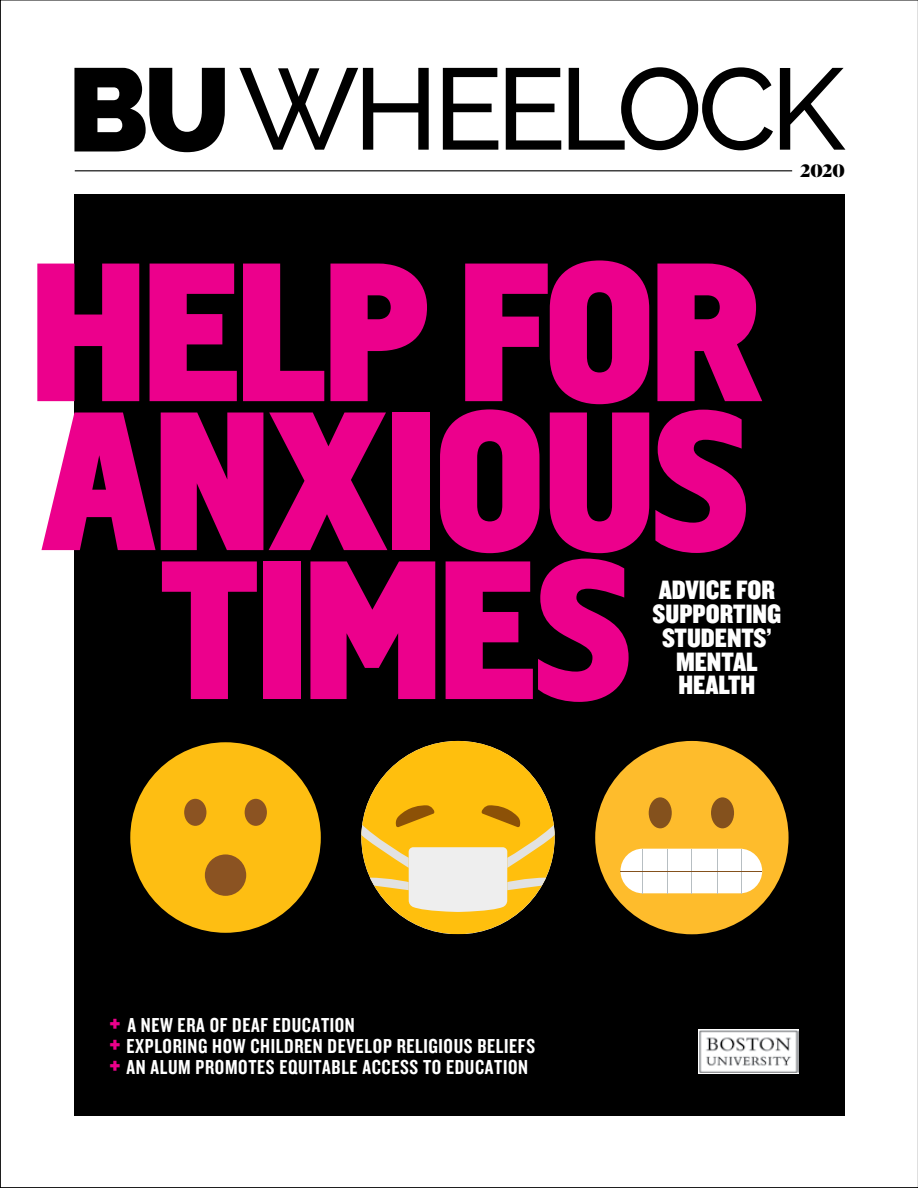
<style>
.page{position:relative;width:918px;height:1188px;background:#fff}
.page>*{position:absolute;margin:0;border:0;box-sizing:border-box;transform-origin:0 0}
.t1{font:700 206.25px/148.9px "Megaphone";color:#ec008c;text-align:center}
.t2{font:500 115.2px "Raleway";letter-spacing:-.055em;color:#000}
.t3{font:45px "Knockout 67 Full Bantamwt";color:#ec008c}
.t4{font:27.6px/23.9px "Knockout 70 Full Welterwt";color:#fff;text-align:center}
.t5{font:21px/21px "Knockout 49 Liteweight";letter-spacing:.03em;color:#fff}
.t6{font:900 18px "Tiempos Fine";color:#000}
.s1{font-weight:800;font-size:117.9px}
.s2{font-family:"Knockout 67 Full Bantamwt";font-size:45px;color:#ec008c}
</style>
<div class="page">
<hr style="left:75px;top:170px;width:717px;height:1px;background:#000">
<div style="left:74px;top:195px;width:770px;height:921px;background:#000"></div>
<img style="left:699px;top:1029px;width:99px;height:45px">
<svg style="left:595px;top:741px;width:194px;height:193px"></svg>
<div style="left:649px;top:797px;width:23px;height:31px;background:#84511d;border-radius:50%"></div>
<div style="left:711px;top:797px;width:23px;height:31px;background:#84511d;border-radius:50%"></div>
<div style="left:621px;top:849px;width:141px;height:44px;background:#fff;border-radius:22px"></div>
<hr style="left:643px;top:849px;width:1px;height:44px;background:#b7bec2">
<hr style="left:667px;top:849px;width:1px;height:44px;background:#b7bec2">
<hr style="left:692px;top:849px;width:1px;height:44px;background:#b7bec2">
<hr style="left:717px;top:849px;width:1px;height:44px;background:#b7bec2">
<hr style="left:742px;top:849px;width:1px;height:44px;background:#b7bec2">
<hr style="left:621px;top:871px;width:141px;height:1px;background:#84511d">
<div style="left:361px;top:741px;width:194px;height:193px;background:#ffbf0d;border-radius:50%"></div>
<svg style="left:361px;top:805px;width:194px;height:107px"></svg>
<svg style="left:130px;top:742px;width:191px;height:191px"></svg>
<div style="left:184px;top:799px;width:22px;height:27px;background:#8b5322;border-radius:50%"></div>
<div style="left:245px;top:799px;width:22px;height:27px;background:#8b5322;border-radius:50%"></div>
<div style="left:205px;top:854px;width:41px;height:42px;background:#8b5322;border-radius:50%"></div>
<h2 class="t2" style="left:67px;top:43px;width:779px"><span class="s1">BU</span>WHEELOCK</h2>
<p class="t6" style="left:800px;top:160px;width:46px">2020</p>
<h1 class="t1" style="left:32px;top:259px;width:728px">HELP FOR<br>ANXIOUS<br>TIMES</h1>
<h3 class="t4" style="left:653px;top:577px;width:130px">ADVICE FOR<br>SUPPORTING<br>STUDENTS’<br>MENTAL<br>HEALTH</h3>
<p class="t5" style="left:109px;top:1014px;width:428px;text-indent:18px">A NEW ERA OF DEAF EDUCATION<br><span class="s2">+</span> EXPLORING HOW CHILDREN DEVELOP RELIGIOUS BELIEFS <span class="s2">+</span> AN ALUM PROMOTES EQUITABLE ACCESS TO EDUCATION</p>
<h3 class="t3" style="left:109px;top:998px;width:13px">+</h3>
</div>
